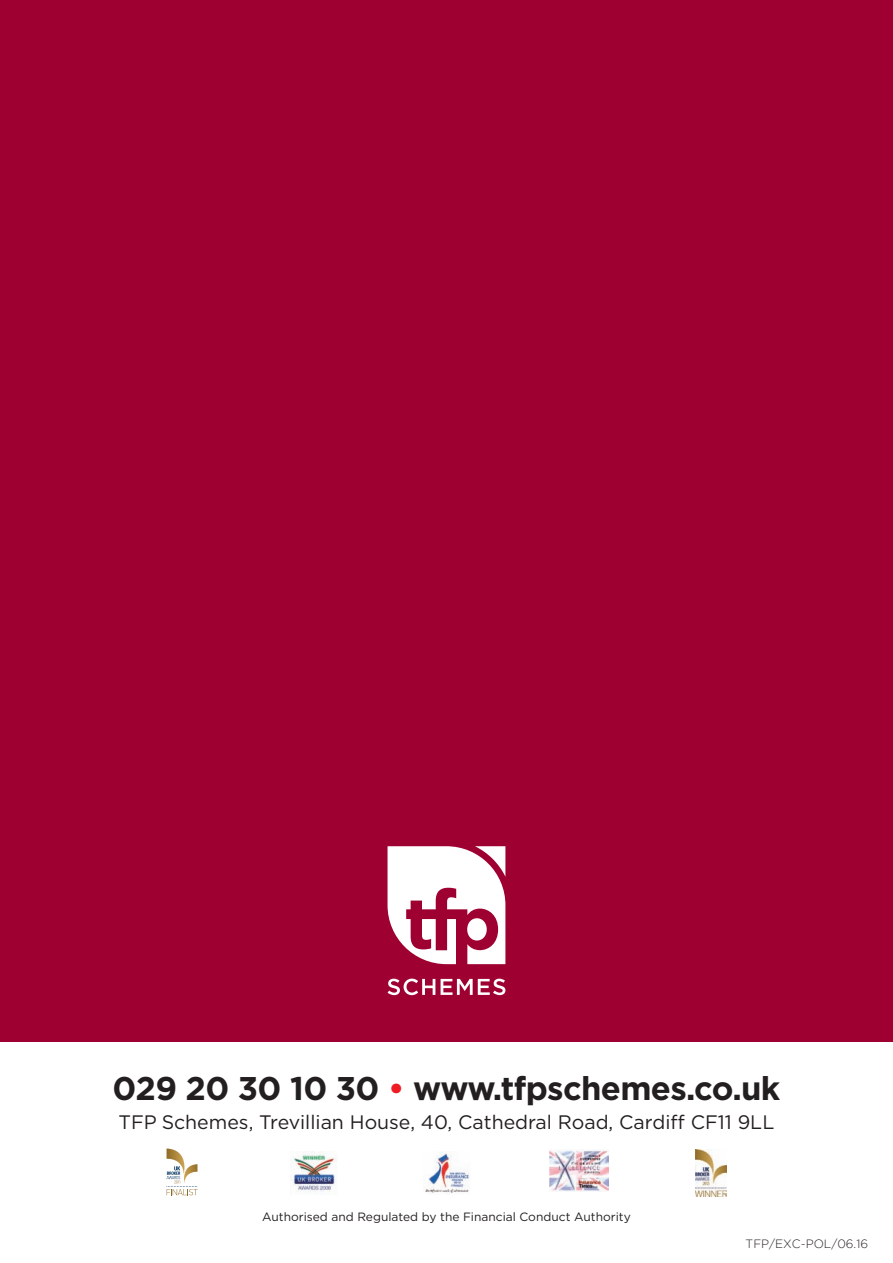
<style>
.page{position:relative;width:893px;height:1263px;background:#fff}
.page>*{position:absolute;margin:0;border:0;box-sizing:border-box;transform-origin:0 0}
.t1{font:700 32.85px "Gotham";color:#231f20}
.t2{font:19.5px "Gotham";color:#231f20}
.t3{font:12px "Gotham";color:#231f20}
.t4{font:300 12px "Gotham";color:#231f20}
.s1{color:#ee1d23}
</style>
<div class="page">
<div style="left:0;top:0;width:893px;height:1042px;background:#9e0131"></div>
<svg style="left:388px;top:979px;width:47px;height:16px"></svg>
<svg style="left:441px;top:979px;width:64px;height:16px"></svg>
<svg style="left:388px;top:846px;width:117px;height:118px"></svg>
<svg style="left:166px;top:1148px;width:32px;height:47px"></svg>
<img style="left:549px;top:1150px;width:59px;height:42px">
<img style="left:423px;top:1151px;width:47px;height:42px">
<img style="left:291px;top:1151px;width:46px;height:41px">
<img style="left:695px;top:1149px;width:31px;height:47px">
<h1 class="t1" style="left:113px;top:1067px;width:669px">029 20 30 10 30 <span class="s1">•</span> www.tfpschemes.co.uk</h1>
<p class="t2" style="left:118px;top:1110px;width:657px">TFP Schemes, Trevillian House, 40, Cathedral Road, Cardiff CF11 9LL</p>
<p class="t3" style="left:262px;top:1209px;width:370px">Authorised and Regulated by the Financial Conduct Authority</p>
<p class="t4" style="left:746px;top:1237px;width:124px">TFP/EXC-POL/06.16</p>
</div>
